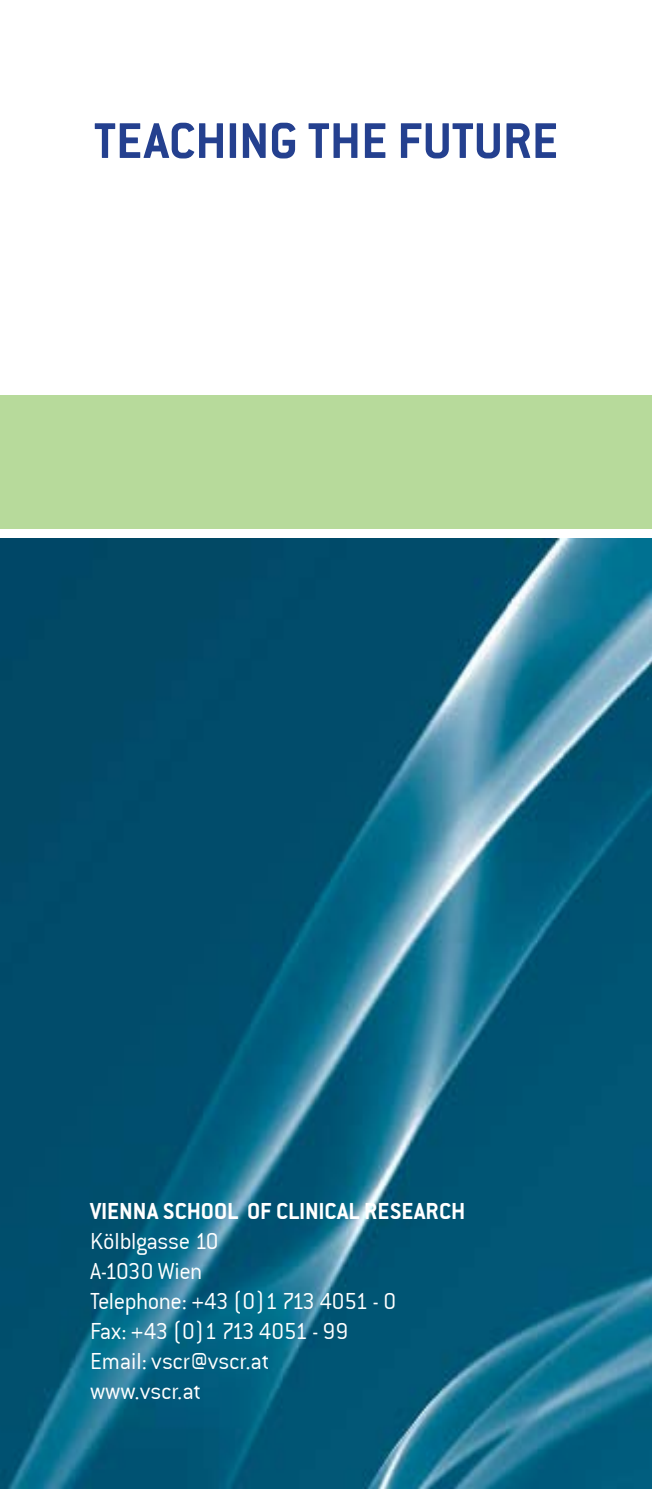
<style>
.page{position:relative;width:652px;height:1489px;background:#fff}
.page>*{position:absolute;margin:0;border:0;box-sizing:border-box;transform-origin:0 0}
.t1{font:55px "Conduit ITCTT Bold";color:#24408f}
.t2{font:25px/30px "Conduit ITCTT Light";letter-spacing:-.015em;color:#fff}
.t3{font:25px "Conduit ITCTT Bold";color:#fff}
</style>
<div class="page">
<img style="left:0;top:539px;width:652px;height:949px">
<div style="left:0;top:395px;width:652px;height:133px;background:#b7da9b"></div>
<h1 class="t1" style="left:94px;top:107px;width:466px">TEACHING THE FUTURE</h1>
<p class="t3" style="left:90px;top:1195px;width:377px">VIENNA SCHOOL OF CLINICAL RESEARCH</p>
<p class="t2" style="left:90px;top:1225px;width:308px">Kölblgasse 10<br>A-1030 Wien<br>Telephone: +43 (0)1 713 4051 - 0<br>Fax: +43 (0)1 713 4051 - 99<br>Email: vscr@vscr.at<br>www.vscr.at</p>
</div>
